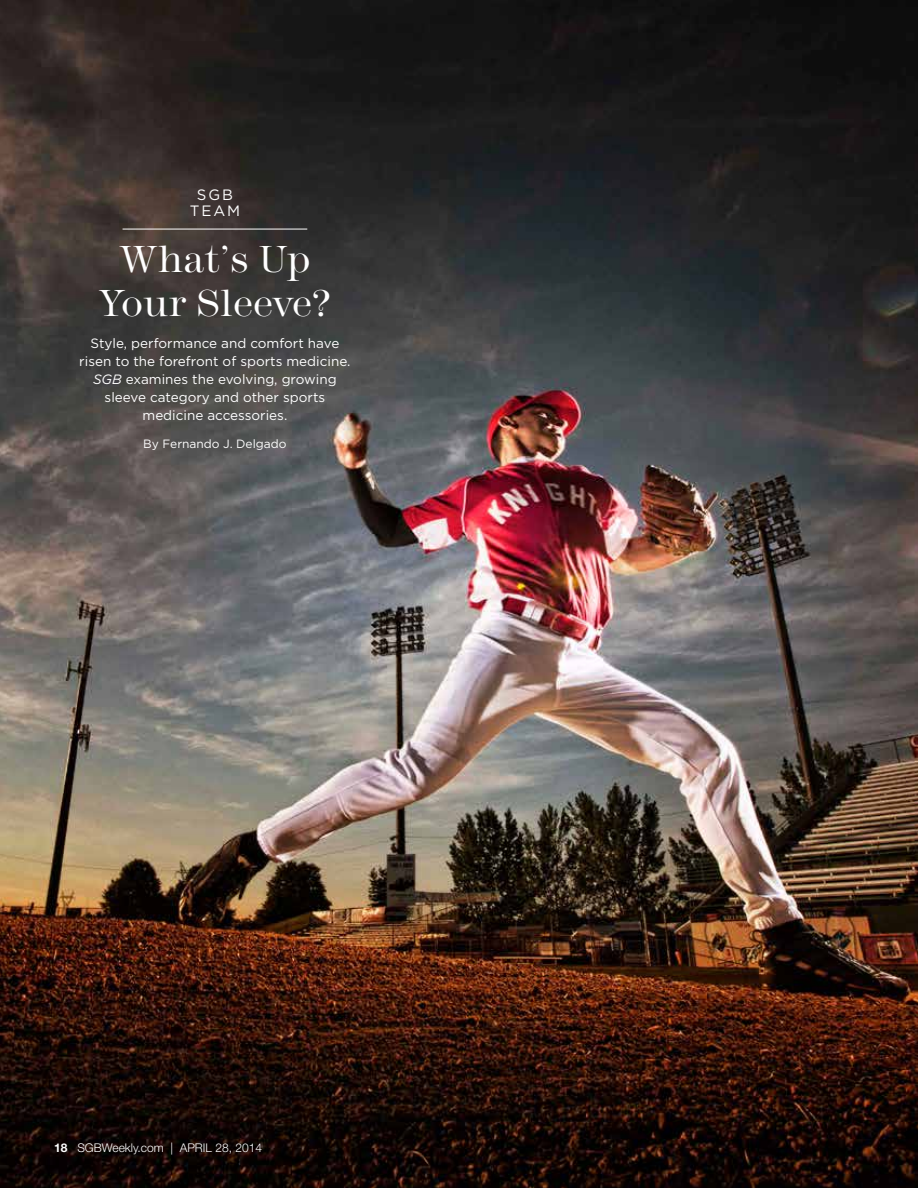
<style>
.page{position:relative;width:918px;height:1188px;background:#fff}
.page>*{position:absolute;margin:0;border:0;box-sizing:border-box;transform-origin:0 0}
.t1{font:300 39px/44.2px "Modern No 216";color:#fff;text-align:center}
.t2{font:15px/16.5px "Gotham";letter-spacing:.13em;color:#fff;text-align:center}
.t3{font:13.5px/18px "Gotham";color:#fff;text-align:center}
.t4{font:300 12px "Helvetica Neue";color:#fff}
.t5{font:12px "Gotham";color:#fff}
.s1{font-style:italic}
.s2{font-weight:700}
</style>
<div class="page">
<img style="left:0;top:0;width:918px;height:1188px">
<hr style="left:123px;top:229px;width:184px;height:1px;background:#fff">
<p class="t2" style="left:190px;top:186px;width:52px">SGB<br>TEAM</p>
<h1 class="t1" style="left:99px;top:238px;width:234px">What’s Up<br>Your Sleeve?</h1>
<p class="t3" style="left:79px;top:334px;width:273px">Style, performance and comfort have risen to the forefront of sports medicine.<br><span class="s1">SGB</span> examines the evolving, growing sleeve category and other sports medicine accessories.</p>
<p class="t5" style="left:143px;top:436px;width:145px">By Fernando J. Delgado</p>
<p class="t4" style="left:54px;top:1140px;width:210px"><span class="s2">18</span> SGBWeekly.com | APRIL 28, 2014</p>
</div>
